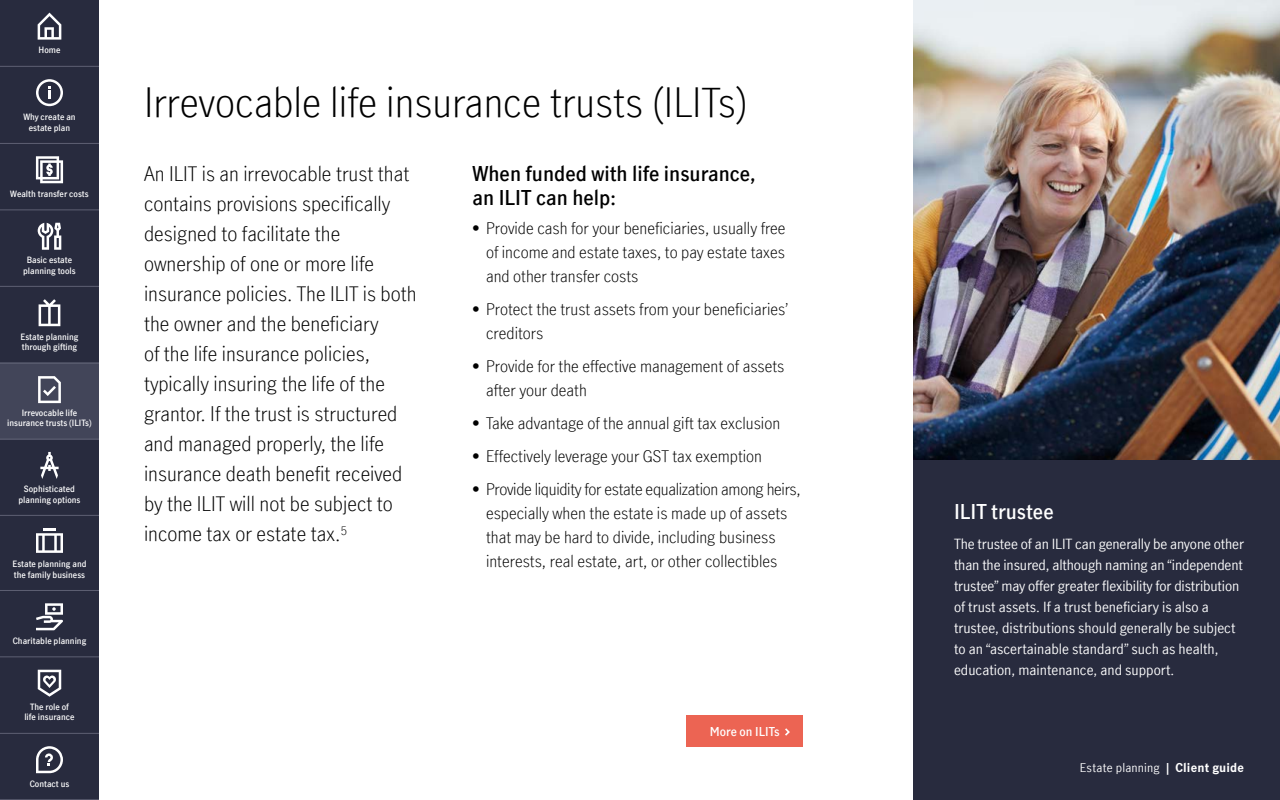
<style>
.page{position:relative;width:1280px;height:800px;background:#fff}
.page>*{position:absolute;margin:0;border:0;box-sizing:border-box;transform-origin:0 0}
.t1{font:300 40px "Manulife JH Sans Optimized";color:#000}
.t2{font:300 20px/30px "Manulife JH Sans Optimized";color:#000}
.t3{font:600 20px/24px "Manulife JH Sans Optimized";color:#000}
.t4{font:600 20px "Manulife JH Sans Optimized";color:#fff}
.t5{font:300 16px/24px "Manulife JH Sans Optimized";color:#000}
.t6{font:14px/21px "Manulife JH Sans Optimized";color:#fff}
.t7{font:12px "Manulife JH Sans Optimized";letter-spacing:.015em;color:#fff}
.t8{font:600 12px "Manulife JH Sans Optimized";color:#fff}
.t9{font:600 8.5px/10.2px "Manulife JH Sans Optimized";color:#fff;text-align:center}
.s1{font-weight:700}
</style>
<div class="page">
<div style="left:0;top:0;width:99px;height:800px;background:#282b3e"></div>
<div style="left:913px;top:0;width:367px;height:800px;background:#282b3e"></div>
<div style="left:0;top:362px;width:99px;height:77px;background:#424559"></div>
<img style="left:913px;top:0;width:367px;height:459px">
<div style="left:686px;top:716px;width:117px;height:31px;background:#ec6453"></div>
<svg style="left:785px;top:728px;width:5px;height:8px"></svg>
<hr style="left:0;top:66px;width:99px;height:1px;background:#5e6073">
<hr style="left:0;top:143px;width:99px;height:1px;background:#5e6073">
<hr style="left:0;top:286px;width:99px;height:1px;background:#5e6073">
<hr style="left:0;top:210px;width:99px;height:1px;background:#5e6073">
<hr style="left:0;top:515px;width:99px;height:1px;background:#5e6073">
<hr style="left:0;top:439px;width:99px;height:1px;background:#5e6073">
<hr style="left:0;top:363px;width:99px;height:1px;background:#5e6073">
<hr style="left:0;top:590px;width:99px;height:1px;background:#5e6073">
<hr style="left:0;top:657px;width:99px;height:1px;background:#5e6073">
<hr style="left:0;top:733px;width:99px;height:1px;background:#5e6073">
<hr style="left:0;top:799px;width:99px;height:1px;background:#5e6073">
<svg style="left:36px;top:746px;width:27px;height:27px"></svg>
<svg style="left:38px;top:13px;width:23px;height:27px"></svg>
<svg style="left:36px;top:603px;width:27px;height:27px"></svg>
<svg style="left:38px;top:670px;width:23px;height:27px"></svg>
<svg style="left:36px;top:528px;width:27px;height:25px"></svg>
<svg style="left:40px;top:452px;width:19px;height:27px"></svg>
<svg style="left:39px;top:299px;width:21px;height:27px"></svg>
<svg style="left:38px;top:223px;width:23px;height:27px"></svg>
<svg style="left:36px;top:79px;width:27px;height:27px"></svg>
<svg style="left:36px;top:156px;width:27px;height:27px"></svg>
<svg style="left:38px;top:376px;width:23px;height:27px"></svg>
<p class="t9" style="left:39px;top:45px;width:23px">Home</p>
<p class="t9" style="left:23px;top:112px;width:54px">Why create an estate plan</p>
<p class="t9" style="left:10px;top:188px;width:80px">Wealth transfer costs</p>
<p class="t9" style="left:23px;top:255px;width:54px">Basic estate planning tools</p>
<p class="t9" style="left:20px;top:332px;width:60px;text-align:left">Estate planning through gifting</p>
<p class="t9" style="left:7px;top:407px;width:86px">Irrevocable life insurance trusts (ILITs)</p>
<p class="t9" style="left:18px;top:484px;width:64px">Sophisticated planning options</p>
<p class="t9" style="left:12px;top:559px;width:76px;text-align:left">Estate planning and the family business</p>
<p class="t9" style="left:13px;top:635px;width:75px">Charitable planning</p>
<p class="t9" style="left:24px;top:701px;width:52px">The role of life insurance</p>
<p class="t9" style="left:30px;top:778px;width:41px">Contact us</p>
<h1 class="t1" style="left:144px;top:75px;width:605px">Irrevocable life insurance trusts (ILITs)</h1>
<p class="t2" style="left:144px;top:158px;width:274px">An ILIT is an irrevocable trust that contains provisions specifically designed to facilitate the ownership of one or more life insurance policies. The ILIT is both the owner and the beneficiary<br>of the life insurance policies, typically insuring the life of the grantor. If the trust is structured and managed properly, the life insurance death benefit received by the ILIT will not be subject to income tax or estate tax.<sup>5</sup></p>
<p class="t3" style="left:472px;top:161px;width:285px">When funded with life insurance, an ILIT can help:</p>
<p class="t5" style="left:486px;top:215px;width:301px;text-align:justify;text-indent:-14px">• Provide cash for your beneficiaries, usually free of income and estate taxes, to pay estate taxes and other transfer costs</p>
<p class="t5" style="left:486px;top:296px;width:304px;text-indent:-14px">• Protect the trust assets from your beneficiaries’ creditors</p>
<p class="t5" style="left:486px;top:353px;width:300px;text-indent:-14px">• Provide for the effective management of assets after your death</p>
<p class="t5" style="left:472px;top:410px;width:309px">• Take advantage of the annual gift tax exclusion</p>
<p class="t5" style="left:472px;top:443px;width:291px">• Effectively leverage your GST tax exemption</p>
<p class="t5" style="left:486px;top:476px;width:316px;text-indent:-14px">• Provide liquidity for estate equalization among heirs, especially when the estate is made up of assets that may be hard to divide, including business interests, real estate, art, or other collectibles</p>
<p class="t8" style="left:710px;top:723px;width:71px">More on ILITs</p>
<p class="t4" style="left:954px;top:498px;width:101px">ILIT trustee</p>
<p class="t6" style="left:954px;top:533px;width:291px">The trustee of an ILIT can generally be anyone other than the insured, although naming an “independent trustee” may offer greater flexibility for distribution of trust assets. If a trust beneficiary is also a trustee, distributions should generally be subject to an “ascertainable standard” such as health, education, maintenance, and support.</p>
<p class="t7" style="left:1080px;top:759px;width:166px">Estate planning <span class="s1">| Client guide</span></p>
</div>
